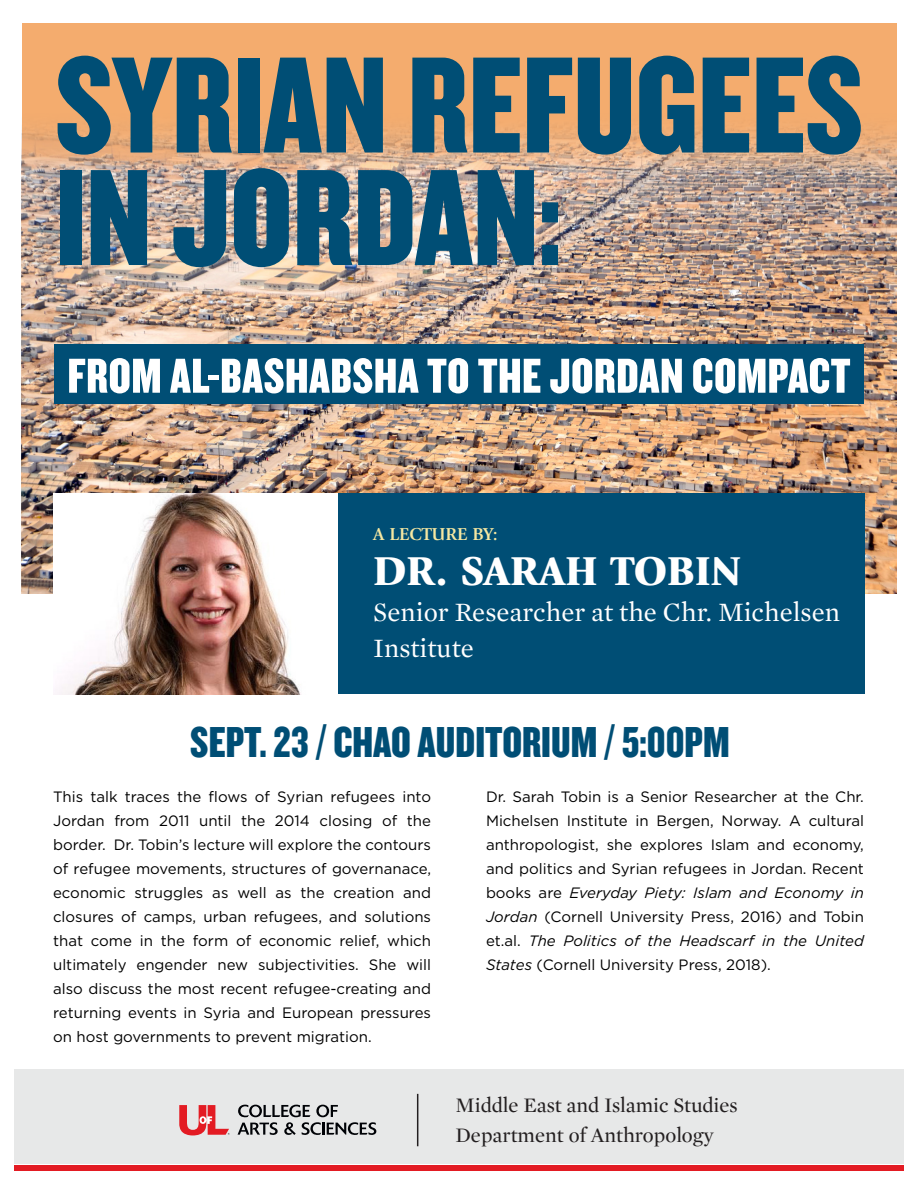
<style>
.page{position:relative;width:918px;height:1188px;background:#fff}
.page>*{position:absolute;margin:0;border:0;box-sizing:border-box;transform-origin:0 0}
.t1{font:142.5px/112.5px "Knockout 69 Full Liteweight";color:#004e75}
.t2{font:51px "Knockout 69 Full Liteweight";letter-spacing:.01em;color:#fff}
.t3{font:45px "Knockout 69 Full Liteweight";color:#004e75}
.t4{font:900 42px "Giovanni Std";color:#fff}
.t5{font:27px/36px "Mercury Text G1";color:#fff}
.t6{font:21px/30px "Mercury Display";color:#231f20}
.t7{font:700 18px "Giovanni Std";color:#f6e8a2}
.t8{font:15px/24px "Gotham";color:#000;text-align:justify}
.s1{font-style:italic}
</style>
<div class="page">
<div style="left:22px;top:24px;width:874px;height:570px;background:#f4ac6e"></div>
<div style="left:14px;top:1069px;width:890px;height:95px;background:#e7e8e8"></div>
<img style="left:22px;top:126px;width:874px;height:468px">
<div style="left:14px;top:1165px;width:890px;height:6px;background:#e31b23"></div>
<svg style="left:179px;top:1105px;width:51px;height:30px"></svg>
<svg style="left:238px;top:1105px;width:138px;height:30px"></svg>
<hr style="left:417px;top:1094px;width:1px;height:52px;background:#231f20">
<div style="left:55px;top:493px;width:810px;height:201px;background:#004e75"></div>
<img style="left:53px;top:493px;width:285px;height:201px">
<div style="left:55px;top:344px;width:809px;height:60px;background:#004e75"></div>
<p class="t1" style="left:55px;top:44px;width:810px">SYRIAN REFUGEES<br>IN JORDAN:</p>
<p class="t2" style="left:68px;top:344px;width:785px">FROM AL-BASHABSHA TO THE JORDAN COMPACT</p>
<p class="t7" style="left:373px;top:523px;width:126px">A LECTURE BY:</p>
<p class="t4" style="left:373px;top:546px;width:369px">DR. SARAH TOBIN</p>
<p class="t5" style="left:373px;top:592px;width:468px">Senior Researcher at the Chr. Michelsen<br>Institute</p>
<p class="t3" style="left:190px;top:714px;width:541px">SEPT. 23 / CHAO AUDITORIUM / 5:00PM</p>
<p class="t8" style="left:53px;top:784px;width:380px">This talk traces the flows of Syrian refugees into Jordan from 2011 until the 2014 closing of the border. Dr. Tobin’s lecture will explore the contours of refugee movements, structures of governanace, economic struggles as well as the creation and closures of camps, urban refugees, and solutions that come in the form of economic relief, which ultimately engender new subjectivities. She will also discuss the most recent refugee-creating and returning events in Syria and European pressures on host governments to prevent migration.</p>
<p class="t8" style="left:486px;top:784px;width:380px">Dr. Sarah Tobin is a Senior Researcher at the Chr.<br>Michelsen Institute in Bergen, Norway. A cultural anthropologist, she explores Islam and economy, and politics and Syrian refugees in Jordan. Recent books are <span class="s1">Everyday Piety: Islam and Economy in Jordan</span> (Cornell University Press, 2016) and Tobin et.al. <span class="s1">The Politics of the Headscarf in the United States</span> (Cornell University Press, 2018).</p>
<p class="t6" style="left:456px;top:1090px;width:284px">Middle East and Islamic Studies<br>Department of Anthropology</p>
</div>
